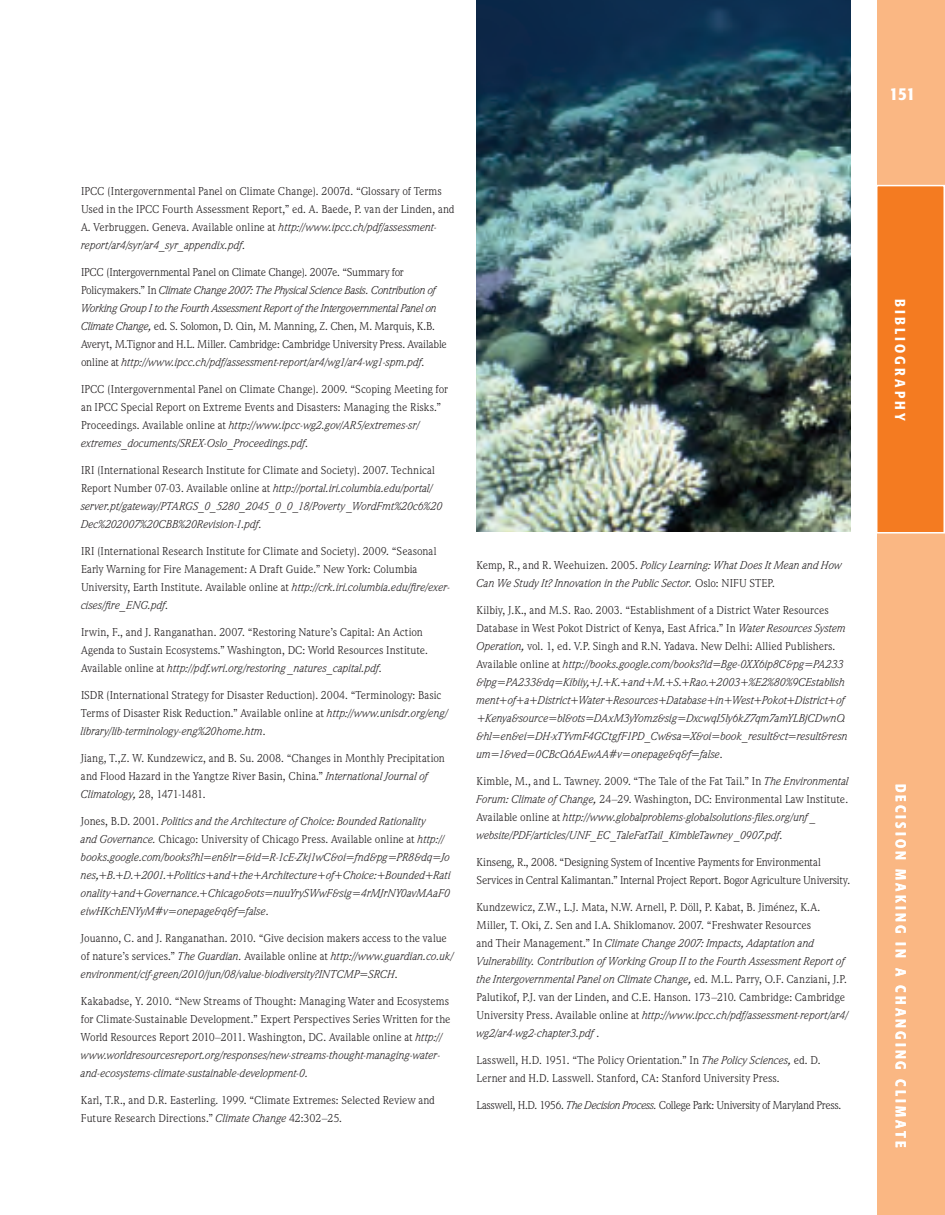
<style>
.page{position:relative;width:945px;height:1215px;background:#fff}
.page>*{position:absolute;margin:0;border:0;box-sizing:border-box;transform-origin:0 0}
.t1{font:500 condensed 18px "Formata";color:#fff}
.t2{font:500 condensed 14.25px "Formata";letter-spacing:.22em;color:#fff}
.t3{font:11.7px/18px "Weidemann IT Cby BT";letter-spacing:-.005em;color:#231f20}
.t4{font:italic 11.7px/18px "Weidemann IT Cby BT";letter-spacing:-.01em;color:#231f20}
.t5{font:11.7px "Weidemann IT Cby BT";letter-spacing:-.03em;color:#231f20}
.s1{font-style:italic}
.s2{font-style:normal}
</style>
<div class="page">
<div style="left:878px;top:0;width:67px;height:1215px;background:#fab783"></div>
<div style="left:876px;top:185px;width:69px;height:349px;background:#f47b21;border:2px solid #fff"></div>
<img style="left:477px;top:0;width:373px;height:532px">
<p class="t3" style="left:81px;top:182px;width:375px">IPCC (Intergovernmental Panel on Climate Change). 2007d. “Glossary of Terms Used in the IPCC Fourth Assessment Report,” ed. A. Baede, P. van der Linden, and A. Verbruggen. Geneva. Available online at <span class="s1">http://www.ipcc.ch/pdf/assessment&shy;report/ar4/syr/ar4_syr_appendix.pdf</span>.</p>
<p class="t3" style="left:81px;top:263px;width:367px">IPCC (Intergovernmental Panel on Climate Change). 2007e. “Summary for Policymakers.” In <span class="s1">Climate Change 2007: The Physical Science Basis. Contribution of Working Group I to the Fourth Assessment Report of the Intergovernmental Panel on Climate Change,</span> ed. S. Solomon, D. Qin, M. Manning, Z. Chen, M. Marquis, K.B.<br>Averyt, M.Tignor and H.L. Miller. Cambridge: Cambridge University Press. Available online at <span class="s1">http://www.ipcc.ch/pdf/assessment-report/ar4/wg1/ar4-wg1-spm.pdf</span>.</p>
<p class="t3" style="left:81px;top:380px;width:369px">IPCC (Intergovernmental Panel on Climate Change). 2009. “Scoping Meeting for an IPCC Special Report on Extreme Events and Disasters: Managing the Risks.” Proceedings. Available online at <span class="s1">http://www.ipcc-wg2.gov/AR5/extremes-sr/ extremes_documents/SREX-Oslo_Proceedings.pdf</span>.</p>
<p class="t4" style="left:81px;top:461px;width:363px"><span class="s2">IRI (International Research Institute for Climate and Society). 2007. Technical Report Number 07-03. Available online at</span> http://portal.iri.columbia.edu/portal/ server.pt/gateway/PTARGS_0_5280_2045_0_0_18/Poverty_WordFmt%20c6%20<br>Dec%202007%20CBB%20Revision-1.pdf<span class="s2">.</span></p>
<p class="t3" style="left:81px;top:542px;width:371px">IRI (International Research Institute for Climate and Society). 2009. “Seasonal Early Warning for Fire Management: A Draft Guide.” New York: Columbia University, Earth Institute. Available online at <span class="s1">http://crk.iri.columbia.edu/fire/exer&shy;cises/fire_ENG.pdf</span>.</p>
<p class="t3" style="left:81px;top:623px;width:349px">Irwin, F., and J. Ranganathan. 2007. “Restoring Nature’s Capital: An Action<br>Agenda to Sustain Ecosystems.” Washington, DC: World Resources Institute.<br>Available online at <span class="s1">http://pdf.wri.org/restoring_natures_capital.pdf</span>.</p>
<p class="t3" style="left:81px;top:686px;width:369px">ISDR (International Strategy for Disaster Reduction). 2004. “Terminology: Basic<br>Terms of Disaster Risk Reduction.” Available online at <span class="s1">http://www.unisdr.org/eng/ library/lib-terminology-eng%20home.htm</span>.</p>
<p class="t3" style="left:81px;top:749px;width:365px">Jiang, T.,Z. W. Kundzewicz, and B. Su. 2008. “Changes in Monthly Precipitation and Flood Hazard in the Yangtze River Basin, China.” <span class="s1">International Journal of<br>Climatology,</span> 28, 1471-1481.</p>
<p class="t4" style="left:81px;top:812px;width:371px"><span class="s2">Jones, B.D. 2001.</span> Politics and the Architecture of Choice: Bounded Rationality<br>and Governance. <span class="s2">Chicago: University of Chicago Press. Available online at</span> http:// books.google.com/books?hl=en&amp;lr=&amp;id=R-1cE-Zkj1wC&amp;oi=fnd&amp;pg=PR8&amp;dq=Jo nes,+B.+D.+2001.+Politics+and+the+Architecture+of+Choice:+Bounded+Rati onality+and+Governance.+Chicago&amp;ots=nuuYrySWwF&amp;sig=4rMJrNY0avMAaF0 eiwHKchENYyM#v=onepage&amp;q&amp;f=false<span class="s2">.</span></p>
<p class="t3" style="left:81px;top:929px;width:374px">Jouanno, C. and J. Ranganathan. 2010. “Give decision makers access to the value of nature’s services.” <span class="s1">The Guardian.</span> Available online at <span class="s1">http://www.guardian.co.uk/ environment/cif-green/2010/jun/08/value-biodiversity?INTCMP=SRCH</span>.</p>
<p class="t3" style="left:81px;top:992px;width:371px">Kakabadse, Y. 2010. “New Streams of Thought: Managing Water and Ecosystems for Climate-Sustainable Development.” Expert Perspectives Series Written for the World Resources Report 2010–2011. Washington, DC. Available online at <span class="s1">http:// www.worldresourcesreport.org/responses/new-streams-thought-managing-water&shy;and-ecosystems-climate-sustainable-development-0.</span></p>
<p class="t3" style="left:81px;top:1091px;width:356px">Karl, T.R., and D.R. Easterling. 1999. “Climate Extremes: Selected Review and<br>Future Research Directions.” <span class="s1">Climate Change</span> 42:302–25.</p>
<p class="t4" style="left:477px;top:555px;width:367px"><span class="s2">Kemp, R., and R. Weehuizen. 2005.</span> Policy Learning: What Does It Mean and How<br>Can We Study It? Innovation in the Public Sector. <span class="s2">Oslo: NIFU STEP.</span></p>
<p class="t4" style="left:477px;top:600px;width:373px"><span class="s2">Kilbiy, J.K., and M.S. Rao. 2003. “Establishment of a District Water Resources Database in West Pokot District of Kenya, East Africa.” In</span> Water Resources System Operation, <span class="s2">vol. 1, ed. V.P. Singh and R.N. Yadava. New Delhi: Allied Publishers.<br>Available online at</span> http://books.google.com/books?id=Bge-0XX6ip8C&amp;pg=PA233 &amp;lpg=PA233&amp;dq=Kibiiy,+J.+K.+and+M.+S.+Rao.+2003+%E2%80%9CEstablish ment+of+a+District+Water+Resources+Database+in+West+Pokot+District+of +Kenya&amp;source=bl&amp;ots=DAxM3yYomz&amp;sig=DxcwqI5ly6kZ7qm7amYLBjCDwnQ &amp;hl=en&amp;ei=DH-xTYvmF4GCtgfF1PD_Cw&amp;sa=X&amp;oi=book_result&amp;ct=result&amp;resn um=1&amp;ved=0CBcQ6AEwAA#v=onepage&amp;q&amp;f=false<span class="s2">.</span></p>
<p class="t4" style="left:477px;top:771px;width:374px"><span class="s2">Kimble, M., and L. Tawney. 2009. “The Tale of the Fat Tail.” In</span> The Environmental Forum: Climate of Change, <span class="s2">24–29. Washington, DC: Environmental Law Institute.<br>Available online at</span> http://www.globalproblems-globalsolutions-files.org/unf_ website/PDF/articles/UNF_EC_TaleFatTail_KimbleTawney_0907.pdf<span class="s2">.</span></p>
<p class="t3" style="left:477px;top:852px;width:375px">Kinseng, R., 2008. “Designing System of Incentive Payments for Environmental<br>Services in Central Kalimantan.” Internal Project Report. Bogor Agriculture University.</p>
<p class="t3" style="left:477px;top:897px;width:374px">Kundzewicz, Z.W., L.J. Mata, N.W. Arnell, P. Döll, P. Kabat, B. Jiménez, K.A.<br>Miller, T. Oki, Z. Sen and I.A. Shiklomanov. 2007. “Freshwater Resources<br>and Their Management.” In <span class="s1">Climate Change 2007: Impacts, Adaptation and Vulnerability. Contribution of Working Group II to the Fourth Assessment Report of the Intergovernmental Panel on Climate Change,</span> ed. M.L. Parry, O.F. Canziani, J.P.<br>Palutikof, P.J. van der Linden, and C.E. Hanson. 173–210. Cambridge: Cambridge University Press. Available online at <span class="s1">http://www.ipcc.ch/pdf/assessment-report/ar4/ wg2/ar4-wg2-chapter3.pdf</span> .</p>
<p class="t3" style="left:477px;top:1050px;width:346px">Lasswell, H.D. 1951. “The Policy Orientation.” In <span class="s1">The Policy Sciences,</span> ed. D.<br>Lerner and H.D. Lasswell. Stanford, CA: Stanford University Press.</p>
<p class="t5" style="left:477px;top:1097px;width:367px">Lasswell, H.D. 1956. <span class="s1">The Decision Process.</span> College Park: University of Maryland Press.</p>
<h1 class="t1" style="left:889px;top:82px;width:27px">151</h1>
<p class="t2" style="left:909px;top:298px;width:125px;rotate:90deg">Chapter title</p>
<p class="t2" style="left:909px;top:299px;width:123px;rotate:90deg">bibliography</p>
<p class="t2" style="left:909px;top:784px;width:365px;rotate:90deg">dec ision making in a c hanging c limate</p>
</div>
